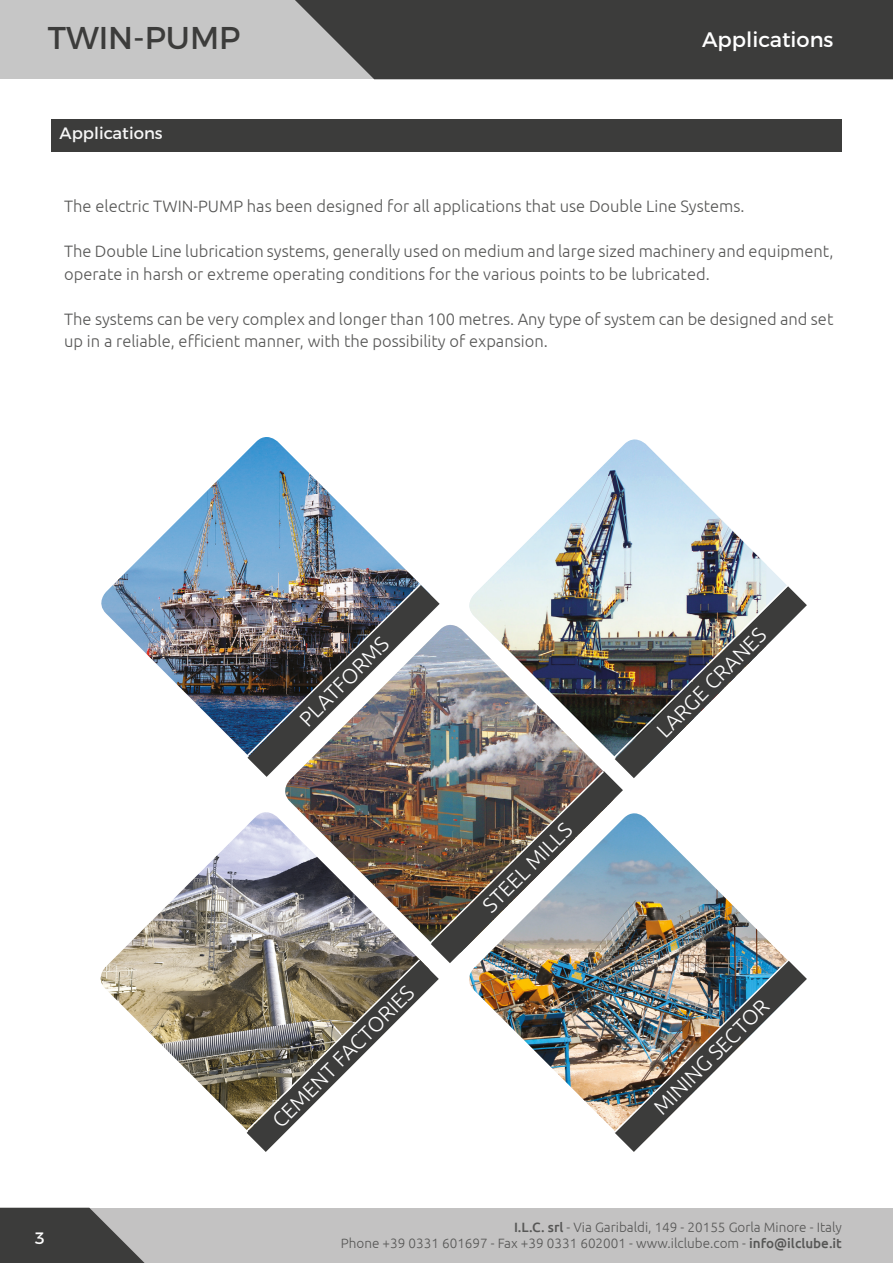
<style>
.page{position:relative;width:893px;height:1263px;background:#fff}
.page>*{position:absolute;margin:0;border:0;box-sizing:border-box;transform-origin:0 0}
.t1{font:31.5px "Montserrat";color:#3c3c3b}
.t2{font:300 21px "Ubuntu";color:#fff}
.t3{font:21px "Montserrat";color:#fff}
.t4{font:300 16.5px/22.5px "Ubuntu";color:#575756}
.t5{font:16.5px "Montserrat";color:#f6f6f6}
.t6{font:16.5px "Montserrat";color:#fff}
.t7{font:300 13.5px/16.2px "Ubuntu";color:#575756;text-align:right}
.s1{font-weight:500}
</style>
<div class="page">
<div style="left:0;top:1208px;width:893px;height:55px;background:#c3c2c2"></div>
<svg style="left:0;top:1208px;width:145px;height:55px"></svg>
<div style="left:0;top:0;width:893px;height:79px;background:#c6c6c6"></div>
<div style="left:295px;top:0;width:598px;height:79px;background:#3c3c3b"></div>
<img style="left:100px;top:830px;width:143px;height:296px">
<img style="left:101px;top:437px;width:317px;height:314px">
<img style="left:487px;top:439px;width:279px;height:143px">
<div style="left:51px;top:119px;width:791px;height:33px;background:#3c3c3b"></div>
<img style="left:243px;top:582px;width:564px;height:570px">
<h1 class="t1" style="left:48px;top:12px;width:194px">TWIN-PUMP</h1>
<p class="t5" style="left:60px;top:120px;width:105px">Applications</p>
<p class="t3" style="left:702px;top:23px;width:133px">Applications</p>
<p class="t4" style="left:64px;top:195px;width:682px">The electric TWIN-PUMP has been designed for all applications that use Double Line Systems.</p>
<p class="t4" style="left:64px;top:240px;width:771px">The Double Line lubrication systems, generally used on medium and large sized machinery and equipment, operate in harsh or extreme operating conditions for the various points to be lubricated.</p>
<p class="t4" style="left:64px;top:307px;width:771px">The systems can be very complex and longer than 100 metres. Any type of system can be designed and set up in a reliable, efficient manner, with the possibility of expansion.</p>
<p class="t2" style="left:294px;top:713px;width:118px;rotate:-45deg">PLATFORMS</p>
<p class="t2" style="left:267px;top:1115px;width:192px;rotate:-45deg">CEMENT FACTORIES</p>
<p class="t2" style="left:477px;top:900px;width:118px;rotate:-45deg">STEEL MILLS</p>
<p class="t2" style="left:651px;top:725px;width:146px;rotate:-45deg">LARGE CRANES</p>
<p class="t2" style="left:648px;top:1101px;width:154px;rotate:-45deg">MINING SECTOR</p>
<p class="t6" style="left:35px;top:1225px;width:12px">3</p>
<p class="t7" style="left:341px;top:1219px;width:502px"><span class="s1">I.L.C. srl</span> - Via Garibaldi, 149 - 20155 Gorla Minore - Italy<br>Phone +39 0331 601697 - Fax +39 0331 602001 - www.ilclube.com - <span class="s1">info@ilclube.it</span></p>
</div>
